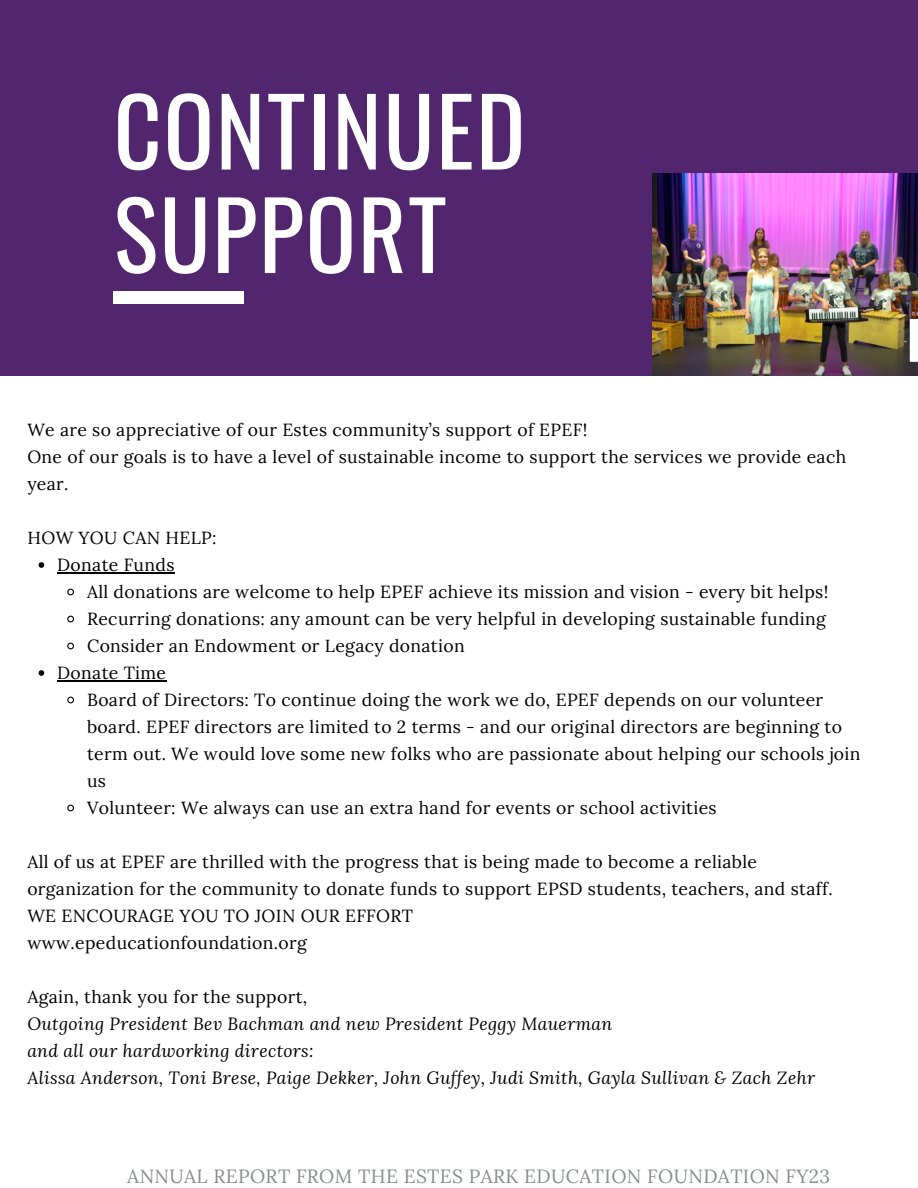
<style>
.page{position:relative;width:918px;height:1188px;background:#fff}
.page>*{position:absolute;margin:0;border:0;box-sizing:border-box;transform-origin:0 0}
.t1{font:93.45px "Oswald";letter-spacing:.02em;color:#fff}
.t2{font:19.05px "Lora";letter-spacing:.02em;color:#8a8c8e}
.t3{font:17.55px/27px "Lora";letter-spacing:.02em;color:#000}
.t4{font:italic 17.55px "Lora";letter-spacing:.02em;color:#000}
</style>
<div class="page">
<div style="left:0;top:0;width:918px;height:376px;background:#52266f"></div>
<div style="left:114px;top:291px;width:130px;height:12px;background:#fff"></div>
<img style="left:652px;top:174px;width:266px;height:201px">
<svg style="left:39px;top:562px;width:5px;height:6px"></svg>
<hr style="left:57px;top:572px;width:118px;height:1px;background:#000">
<svg style="left:67px;top:588px;width:7px;height:8px"></svg>
<svg style="left:67px;top:615px;width:7px;height:8px"></svg>
<svg style="left:67px;top:642px;width:7px;height:8px"></svg>
<svg style="left:39px;top:670px;width:5px;height:6px"></svg>
<hr style="left:57px;top:680px;width:109px;height:1px;background:#000">
<svg style="left:67px;top:696px;width:7px;height:8px"></svg>
<svg style="left:67px;top:804px;width:7px;height:8px"></svg>
<p class="t1" style="left:114px;top:58px;width:413px">CONTINUED</p>
<p class="t1" style="left:114px;top:162px;width:335px">SUPPORT</p>
<p class="t3" style="left:27px;top:416px;width:562px">We are so appreciative of our Estes community’s support of EPEF!</p>
<p class="t3" style="left:27px;top:443px;width:820px">One of our goals is to have a level of sustainable income to support the services we provide each year.</p>
<p class="t3" style="left:27px;top:524px;width:191px">HOW YOU CAN HELP:</p>
<p class="t3" style="left:57px;top:551px;width:119px">Donate Funds</p>
<p class="t3" style="left:87px;top:578px;width:743px">All donations are welcome to help EPEF achieve its mission and vision - every bit helps!</p>
<p class="t3" style="left:87px;top:605px;width:740px">Recurring donations: any amount can be very helpful in developing sustainable funding</p>
<p class="t3" style="left:87px;top:632px;width:379px">Consider an Endowment or Legacy donation</p>
<p class="t3" style="left:57px;top:659px;width:110px">Donate Time</p>
<p class="t3" style="left:87px;top:686px;width:775px">Board of Directors: To continue doing the work we do, EPEF depends on our volunteer board. EPEF directors are limited to 2 terms - and our original directors are beginning to term out. We would love some new folks who are passionate about helping our schools join us</p>
<p class="t3" style="left:87px;top:794px;width:631px">Volunteer: We always can use an extra hand for events or school activities</p>
<p class="t3" style="left:27px;top:848px;width:807px">All of us at EPEF are thrilled with the progress that is being made to become a reliable organization for the community to donate funds to support EPSD students, teachers, and staff.</p>
<p class="t3" style="left:27px;top:902px;width:387px">WE ENCOURAGE YOU TO JOIN OUR EFFORT</p>
<p class="t3" style="left:27px;top:929px;width:281px">www.epeducationfoundation.org</p>
<p class="t3" style="left:27px;top:983px;width:281px">Again, thank you for the support,</p>
<p class="t4" style="left:27px;top:1012px;width:586px">Outgoing President Bev Bachman and new President Peggy Mauerman</p>
<p class="t4" style="left:27px;top:1039px;width:288px">and all our hardworking directors:</p>
<p class="t4" style="left:27px;top:1066px;width:789px">Alissa Anderson, Toni Brese, Paige Dekker, John Guffey, Judi Smith, Gayla Sullivan &amp; Zach Zehr</p>
<p class="t2" style="left:127px;top:1164px;width:704px">ANNUAL REPORT FROM THE ESTES PARK EDUCATION FOUNDATION FY23</p>
</div>
